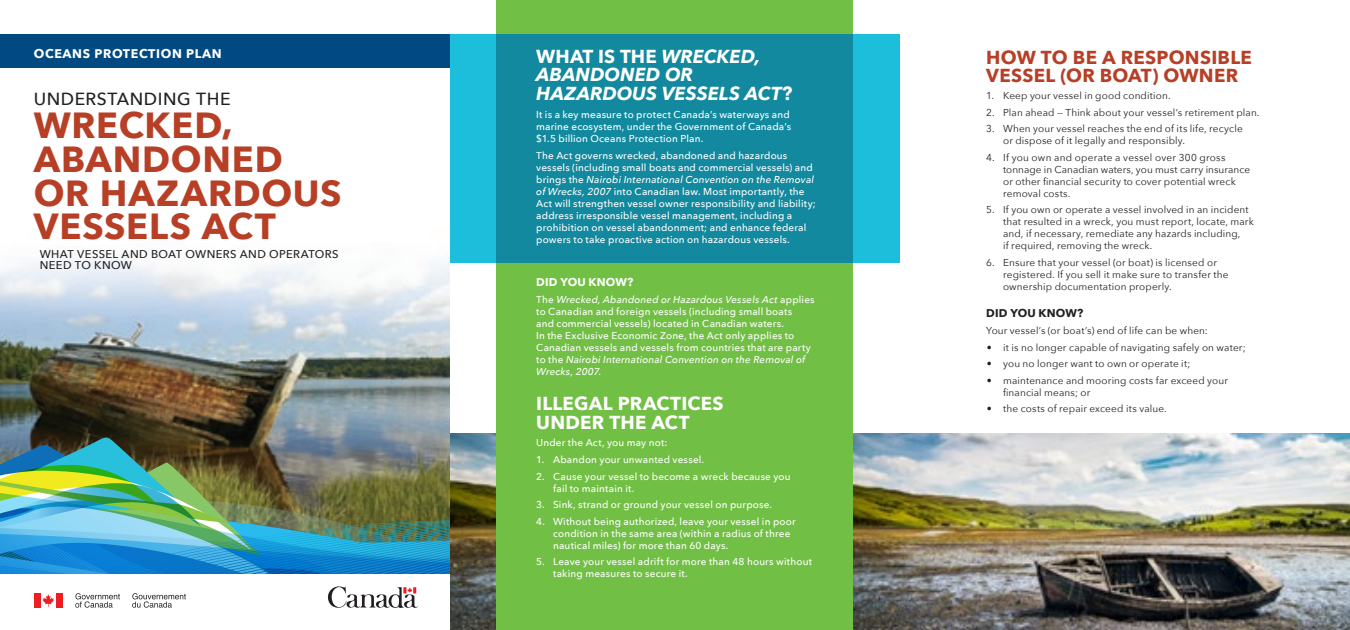
<style>
.page{position:relative;width:1350px;height:630px;background:#fff}
.page>*{position:absolute;margin:0;border:0;box-sizing:border-box;transform-origin:0 0}
.t1{font:700 36.25px/33.8px "Avenir Next";letter-spacing:.02em;color:#b73f26}
.t2{font:italic 700 18.75px/18.8px "Avenir Next";color:#fff}
.t3{font:700 18.75px/18.8px "Avenir Next";letter-spacing:.01em;color:#b73f26}
.t4{font:700 18.75px/18.8px "Avenir Next";letter-spacing:.015em;color:#fff}
.t5{font:500 17.5px "Avenir Next";letter-spacing:.03em;color:#231f20}
.t6{font:700 12.5px "Avenir Next";letter-spacing:.05em;color:#fff}
.t7{font:500 11.25px/11px "Avenir Next";letter-spacing:.035em;color:#231f20}
.t8{font:700 11.25px "Avenir Next";letter-spacing:.015em;color:#231f20}
.t9{font:700 11.25px "Avenir Next";letter-spacing:.015em;color:#fff}
.Body{font:500 10px/12px "Avenir Next";letter-spacing:.015em;color:#fff}
.Body-2{font:10px/12px "Avenir Next";letter-spacing:.015em;color:#231f20}
.s1{font-style:normal}
.s2{font-style:italic}
</style>
<div class="page">
<img style="left:0;top:257px;width:450px;height:180px">
<div style="left:0;top:34px;width:450px;height:34px;background:#004a81"></div>
<img style="left:450px;top:434px;width:900px;height:196px">
<div style="left:497px;top:0;width:356px;height:630px;background:#71bf44"></div>
<div style="left:450px;top:34px;width:450px;height:228px;background:#1cbedc"></div>
<div style="left:497px;top:34px;width:356px;height:228px;background:#12899e"></div>
<img style="left:0;top:437px;width:450px;height:137px">
<svg style="left:328px;top:586px;width:90px;height:22px"></svg>
<div style="left:34px;top:593px;width:7px;height:15px;background:#ee1d23"></div>
<svg style="left:43px;top:594px;width:11px;height:13px"></svg>
<div style="left:56px;top:593px;width:7px;height:15px;background:#ee1d23"></div>
<svg style="left:75px;top:593px;width:45px;height:15px"></svg>
<svg style="left:132px;top:593px;width:54px;height:15px"></svg>
<p class="t6" style="left:34px;top:43px;width:190px">OCEANS PROTECTION PLAN</p>
<h2 class="t5" style="left:34px;top:84px;width:198px">UNDERSTANDING THE</h2>
<p class="t1" style="left:34px;top:108px;width:309px">WRECKED,<br>ABANDONED<br>OR HAZARDOUS<br>VESSELS ACT</p>
<h2 class="t7" style="left:40px;top:249px;width:300px">WHAT VESSEL AND BOAT OWNERS AND OPERATORS<br>NEED TO KNOW</h2>
<h3 class="t2" style="left:536px;top:46px;width:258px"><span class="s1">WHAT IS THE</span> WRECKED,<br>ABANDONED OR<br>HAZARDOUS VESSELS ACT<span class="s1">?</span></h3>
<p class="Body" style="left:536px;top:108px;width:256px">It is a key measure to protect Canada’s waterways and marine ecosystem, under the Government of Canada’s $1.5 billion Oceans Protection Plan.</p>
<p class="Body" style="left:536px;top:149px;width:281px">The Act governs wrecked, abandoned and hazardous vessels (including small boats and commercial vessels) and brings the <span class="s2">Nairobi International Convention on the Removal of Wrecks, 2007</span> into Canadian law. Most importantly, the Act will strengthen vessel owner responsibility and liability; address irresponsible vessel management, including a prohibition on vessel abandonment; and enhance federal powers to take proactive action on hazardous vessels.</p>
<h4 class="t9" style="left:536px;top:272px;width:98px">DID YOU KNOW?</h4>
<p class="Body" style="left:536px;top:293px;width:280px">The <span class="s2">Wrecked, Abandoned or Hazardous Vessels Act</span> applies to Canadian and foreign vessels (including small boats<br>and commercial vessels) located in Canadian waters.<br>In the Exclusive Economic Zone, the Act only applies to Canadian vessels and vessels from countries that are party to the <span class="s2">Nairobi International Convention on the Removal of Wrecks, 2007</span>.</p>
<h3 class="t4" style="left:536px;top:394px;width:189px">ILLEGAL PRACTICES<br>UNDER THE ACT</h3>
<p class="Body" style="left:536px;top:436px;width:133px">Under the Act, you may not:</p>
<p class="Body" style="left:536px;top:453px;width:170px">1. Abandon your unwanted vessel.</p>
<p class="Body" style="left:553px;top:470px;width:239px;text-indent:-17px">2. Cause your vessel to become a wreck because you fail to maintain it.</p>
<p class="Body" style="left:536px;top:498px;width:237px">3. Sink, strand or ground your vessel on purpose.</p>
<p class="Body" style="left:553px;top:515px;width:244px;text-indent:-17px">4. Without being authorized, leave your vessel in poor condition in the same area (within a radius of three nautical miles) for more than 60 days.</p>
<p class="Body" style="left:553px;top:555px;width:260px;text-indent:-17px">5. Leave your vessel adrift for more than 48 hours without taking measures to secure it.</p>
<h3 class="t3" style="left:986px;top:47px;width:267px">HOW TO BE A RESPONSIBLE<br>VESSEL (OR BOAT) OWNER</h3>
<p class="Body-2" style="left:986px;top:89px;width:186px">1. Keep your vessel in good condition.</p>
<p class="Body-2" style="left:986px;top:106px;width:275px">2. Plan ahead — Think about your vessel’s retirement plan.</p>
<p class="Body-2" style="left:1003px;top:122px;width:241px;text-indent:-17px">3. When your vessel reaches the end of its life, recycle or dispose of it legally and responsibly.</p>
<p class="Body-2" style="left:1003px;top:151px;width:249px;text-indent:-17px">4. If you own and operate a vessel over 300 gross tonnage in Canadian waters, you must carry insurance or other financial security to cover potential wreck removal costs.</p>
<p class="Body-2" style="left:1003px;top:203px;width:252px;text-indent:-17px">5. If you own or operate a vessel involved in an incident that resulted in a wreck, you must report, locate, mark and, if necessary, remediate any hazards including,<br>if required, removing the wreck.</p>
<p class="Body-2" style="left:1003px;top:256px;width:227px;text-indent:-17px">6. Ensure that your vessel (or boat) is licensed or registered. If you sell it make sure to transfer the ownership documentation properly.</p>
<h4 class="t8" style="left:986px;top:303px;width:98px">DID YOU KNOW?</h4>
<p class="Body-2" style="left:986px;top:324px;width:223px">Your vessel’s (or boat’s) end of life can be when:</p>
<p class="Body-2" style="left:987px;top:341px;width:260px">• it is no longer capable of navigating safely on water;</p>
<p class="Body-2" style="left:987px;top:357px;width:205px">• you no longer want to own or operate it;</p>
<p class="Body-2" style="left:1003px;top:374px;width:226px;text-indent:-16px">• maintenance and mooring costs far exceed your financial means; or</p>
<p class="Body-2" style="left:987px;top:402px;width:181px">• the costs of repair exceed its value.</p>
</div>
